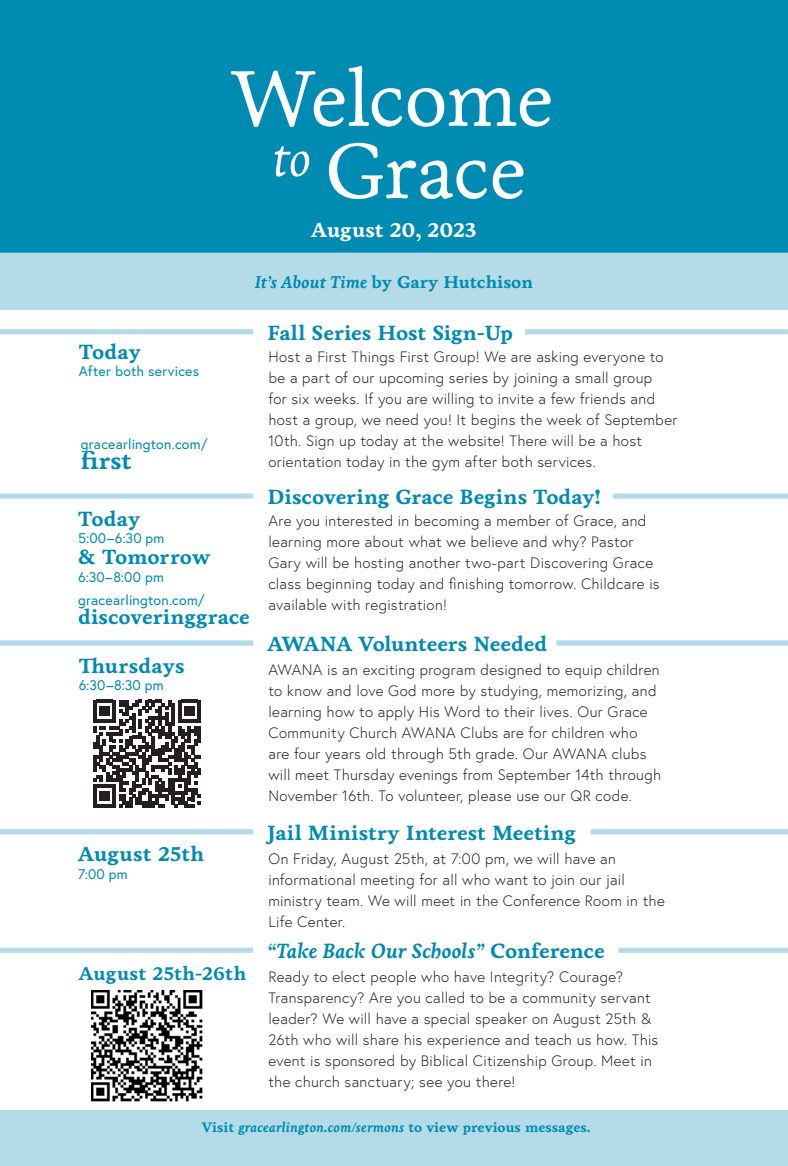
<style>
.page{position:relative;width:788px;height:1166px;background:#fff}
.page>*{position:absolute;margin:0;border:0;box-sizing:border-box;transform-origin:0 0}
.Body{font:80.5px "Livory";letter-spacing:-.025em;color:#fff}
.Body-2{font:italic 52.5px "Livory";color:#fff}
.Body-3{font:700 24.5px "Livory";color:#008bb2}
.Body-4{font:700 21px "Livory";color:#008bb2}
.Body-5{font:italic 700 21px "Livory";letter-spacing:-.005em;color:#008bb2}
.Body-6{font:700 21px "Livory";letter-spacing:-.005em;color:#fff}
.Body-7{font:700 19.25px "Livory";letter-spacing:.01em;color:#008bb2}
.t1{font:700 17.5px "Livory";color:#008bb2}
.Body-8{font:300 15.05px/21px "Europa";letter-spacing:.02em;color:#231f20}
.Body-9{font:14px "Europa";letter-spacing:.015em;color:#008bb2}
.t2{font:700 14px "Livory";color:#008bb2}
.s1{font-style:italic}
.s2{font-style:normal}
</style>
<div class="page">
<div style="left:0;top:253px;width:788px;height:57px;background:#b3dce8"></div>
<div style="left:1px;top:1px;width:786px;height:251px;background:#008bb2"></div>
<div style="left:0;top:0;width:788px;height:253px;border:2px solid #008bb2"></div>
<div style="left:0;top:1110px;width:788px;height:56px;background:#b3dce8"></div>
<div style="left:0;top:947px;width:253px;height:5px;background:#b3dce8"></div>
<div style="left:618px;top:947px;width:170px;height:5px;background:#b3dce8"></div>
<div style="left:0;top:829px;width:253px;height:5px;background:#b3dce8"></div>
<div style="left:590px;top:829px;width:198px;height:5px;background:#b3dce8"></div>
<img style="left:92px;top:990px;width:110px;height:111px">
<div style="left:0;top:640px;width:253px;height:5px;background:#b3dce8"></div>
<div style="left:556px;top:640px;width:232px;height:5px;background:#b3dce8"></div>
<svg style="left:93px;top:699px;width:108px;height:108px"></svg>
<div style="left:0;top:493px;width:253px;height:5px;background:#b3dce8"></div>
<div style="left:613px;top:493px;width:175px;height:5px;background:#b3dce8"></div>
<div style="left:0;top:329px;width:253px;height:5px;background:#b3dce8"></div>
<div style="left:525px;top:329px;width:263px;height:5px;background:#b3dce8"></div>
<p class="Body" style="left:231px;top:50px;width:324px">Welcome</p>
<p class="Body" style="left:324px;top:122px;width:204px">Grace</p>
<p class="Body-2" style="left:272px;top:128px;width:41px">to</p>
<p class="Body-6" style="left:311px;top:217px;width:167px">August 20, 2023</p>
<p class="Body-4" style="left:79px;top:339px;width:63px">Today</p>
<p class="Body-9" style="left:79px;top:362px;width:122px">After both services</p>
<p class="Body-9" style="left:81px;top:435px;width:128px">gracearlington.com/</p>
<p class="Body-3" style="left:81px;top:445px;width:52px">first</p>
<p class="t1" style="left:255px;top:271px;width:280px"><span class="s1">It’s About Time</span> by Gary Hutchison</p>
<p class="Body-4" style="left:267px;top:320px;width:247px">Fall Series Host Sign-Up</p>
<p class="Body-8" style="left:268px;top:346px;width:410px">Host a First Things First Group! We are asking everyone to be a part of our upcoming series by joining a small group<br>for six weeks. If you are willing to invite a few friends and host a group, we need you! It begins the week of September 10th. Sign up today at the website! There will be a host orientation today in the gym after both services.</p>
<p class="Body-4" style="left:78px;top:506px;width:63px">Today</p>
<p class="Body-9" style="left:78px;top:529px;width:88px">5:00–6:30 pm</p>
<p class="Body-4" style="left:78px;top:544px;width:134px">&amp; Tomorrow</p>
<p class="Body-9" style="left:78px;top:567px;width:87px">6:30–8:00 pm</p>
<p class="Body-9" style="left:78px;top:591px;width:128px">gracearlington.com/</p>
<p class="Body-4" style="left:78px;top:604px;width:173px">discoveringgrace</p>
<p class="Body-4" style="left:79px;top:653px;width:107px">Thursdays</p>
<p class="Body-9" style="left:79px;top:676px;width:86px">6:30–8:30 pm</p>
<p class="Body-4" style="left:78px;top:841px;width:128px">August 25th</p>
<p class="Body-9" style="left:78px;top:865px;width:51px">7:00 pm</p>
<p class="Body-7" style="left:79px;top:961px;width:169px">August 25th-26th</p>
<p class="Body-4" style="left:267px;top:484px;width:335px">Discovering Grace Begins Today!</p>
<p class="Body-8" style="left:268px;top:510px;width:393px">Are you interested in becoming a member of Grace, and learning more about what we believe and why? Pastor Gary will be hosting another two-part Discovering Grace class beginning today and finishing tomorrow. Childcare is available with registration!</p>
<p class="Body-4" style="left:267px;top:631px;width:281px">AWANA Volunteers Needed</p>
<p class="Body-8" style="left:268px;top:659px;width:394px">AWANA is an exciting program designed to equip children to know and love God more by studying, memorizing, and learning how to apply His Word to their lives. Our Grace Community Church AWANA Clubs are for children who are four years old through 5th grade. Our AWANA clubs will meet Thursday evenings from September 14th through November 16th. To volunteer, please use our QR code.</p>
<p class="Body-4" style="left:267px;top:820px;width:310px">Jail Ministry Interest Meeting</p>
<p class="Body-8" style="left:268px;top:847px;width:398px">On Friday, August 25th, at 7:00 pm, we will have an informational meeting for all who want to join our jail ministry team. We will meet in the Conference Room in the Life Center.</p>
<p class="Body-5" style="left:267px;top:938px;width:338px">“Take Back Our Schools” <span class="s2">Conference</span></p>
<p class="Body-8" style="left:268px;top:966px;width:391px">Ready to elect people who have Integrity? Courage?<br>Transparency? Are you called to be a community servant leader? We will have a special speaker on August 25th &amp; 26th who will share his experience and teach us how. This event is sponsored by Biblical Citizenship Group. Meet in the church sanctuary; see you there!</p>
<p class="t2" style="left:202px;top:1118px;width:390px">Visit <span class="s1">gracearlington.com/sermons</span> to view previous messages.</p>
</div>
